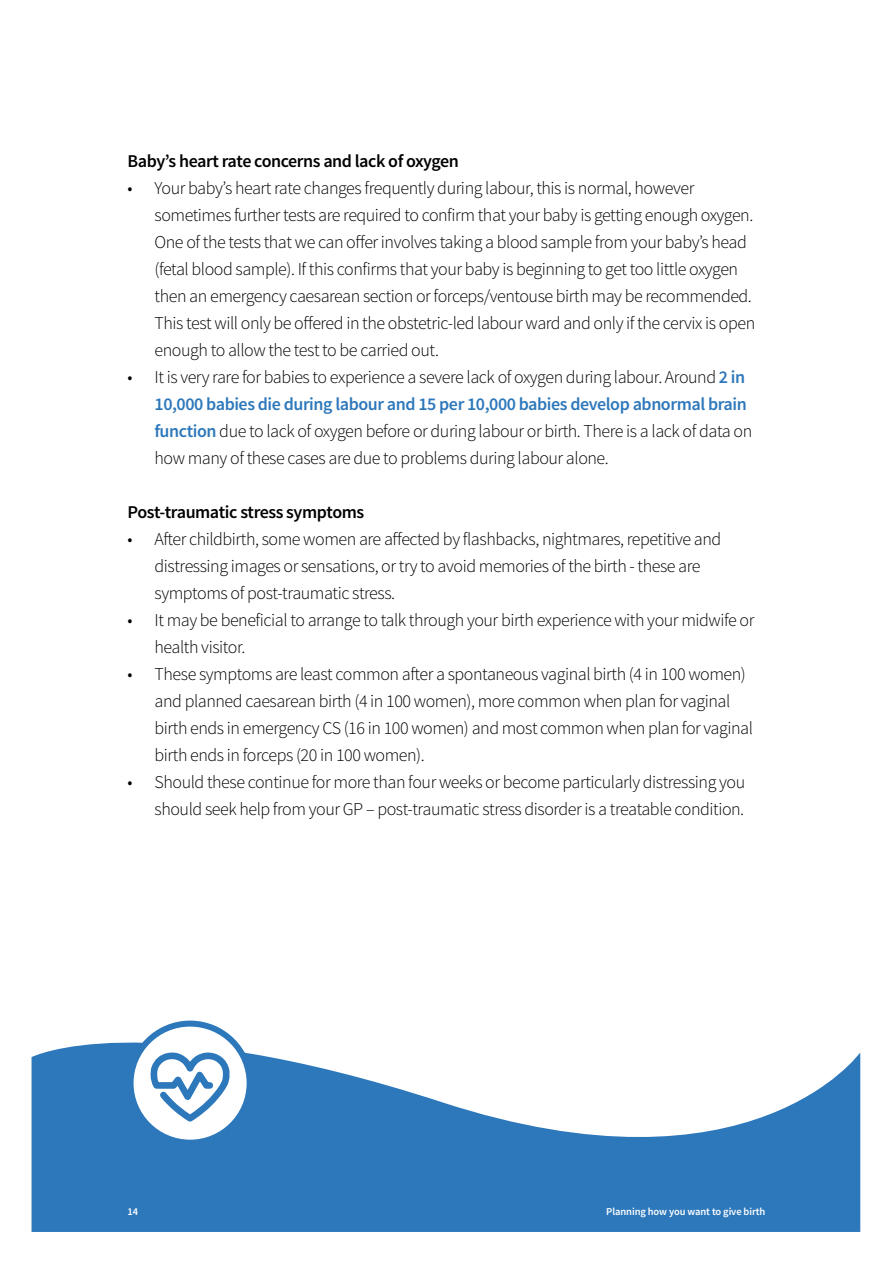
<style>
.page{position:relative;width:893px;height:1263px;background:#fff}
.page>*{position:absolute;margin:0;border:0;box-sizing:border-box;transform-origin:0 0}
.t1{font:300 18px/27px "Source Sans Pro";letter-spacing:-.025em;color:#000}
.t2{font:600 18px "Source Sans Pro";letter-spacing:-.025em;color:#000}
.t3{font:600 10.5px "Source Sans Pro";letter-spacing:-.01em;color:#fff}
.s1{font-weight:600;color:#2d78bb}
</style>
<div class="page">
<svg style="left:32px;top:1026px;width:828px;height:206px;fill:#2d78bb"></svg>
<svg style="left:131px;top:1023px;width:119px;height:120px"></svg>
<div style="left:128px;top:1020px;width:125px;height:126px;border:6px solid #2d78bb;border-radius:50%"></div>
<svg style="left:151px;top:1051px;width:78px;height:71px"></svg>
<p class="t2" style="left:128px;top:149px;width:333px">Baby’s heart rate concerns and lack of oxygen</p>
<p class="t1" style="left:155px;top:174px;width:602px;text-indent:-27px">• Your baby’s heart rate changes frequently during labour, this is normal, however sometimes further tests are required to confirm that your baby is getting enough oxygen.<br>One of the tests that we can offer involves taking a blood sample from your baby’s head (fetal blood sample). If this confirms that your baby is beginning to get too little oxygen then an emergency caesarean section or forceps/ventouse birth may be recommended.<br>This test will only be offered in the obstetric-led labour ward and only if the cervix is open enough to allow the test to be carried out.</p>
<p class="t1" style="left:155px;top:363px;width:599px;text-indent:-27px">• It is very rare for babies to experience a severe lack of oxygen during labour. Around <span class="s1">2 in 10,000 babies die during labour and 15 per 10,000 babies develop abnormal brain function</span> due to lack of oxygen before or during labour or birth. There is a lack of data on how many of these cases are due to problems during labour alone.</p>
<p class="t2" style="left:128px;top:500px;width:238px">Post-traumatic stress symptoms</p>
<p class="t1" style="left:155px;top:525px;width:568px;text-indent:-27px">• After childbirth, some women are affected by flashbacks, nightmares, repetitive and distressing images or sensations, or try to avoid memories of the birth - these are symptoms of post-traumatic stress.</p>
<p class="t1" style="left:155px;top:606px;width:601px;text-indent:-27px">• It may be beneficial to arrange to talk through your birth experience with your midwife or health visitor.</p>
<p class="t1" style="left:155px;top:660px;width:600px;text-indent:-27px">• These symptoms are least common after a spontaneous vaginal birth (4 in 100 women) and planned caesarean birth (4 in 100 women), more common when plan for vaginal birth ends in emergency CS (16 in 100 women) and most common when plan for vaginal birth ends in forceps (20 in 100 women).</p>
<p class="t1" style="left:128px;top:768px;width:619px;text-align:right">• Should these continue for more than four weeks or become particularly distressing you should seek help from your GP – post-traumatic stress disorder is a treatable condition.</p>
<p class="t3" style="left:128px;top:1205px;width:12px">14</p>
<p class="t3" style="left:606px;top:1205px;width:161px">Planning how you want to give birth</p>
</div>
